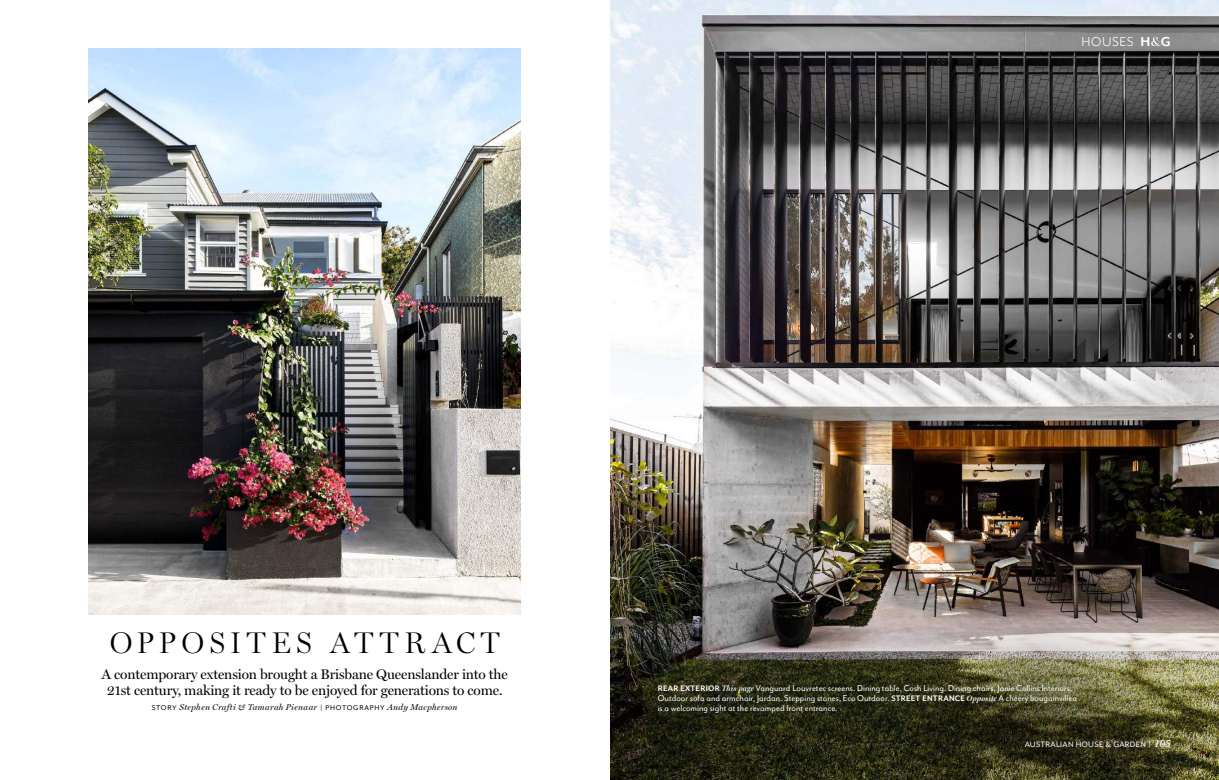
<style>
.page{position:relative;width:1219px;height:780px;background:#fff}
.page>*{position:absolute;margin:0;border:0;box-sizing:border-box;transform-origin:0 0}
.t1{font:300 30px "Miller Display";letter-spacing:.175em;color:#000}
.t2{font:14.8px "Mr Eaves San OT";letter-spacing:.04em;color:#fff}
.t3{font:14px/16px "Miller Display";letter-spacing:-.01em;color:#000;text-align:center}
.t4{font:10px/10px "Mr Eaves San OT";letter-spacing:.005em;color:#fff;scale:.95 1}
.t5{font:9px "Mr Eaves Mod OT";letter-spacing:.03em;color:#fff}
.t6{font:italic 8.5px "Miller Display";letter-spacing:.035em;color:#000}
.s1{font-family:"Mr Eaves Mod OT";font-weight:700;font-size:15px}
.s2{font-family:"Mr Eaves San OT";font-style:normal;font-size:8px}
.s3{font-weight:700;font-size:9.2px}
.s4{font-family:"Miller Display";font-weight:600;font-style:italic;font-size:8px}
.s5{font-family:"Mr Eaves San OT";font-size:10.4px}
.s6{font-family:"Eidetic Neo OT";font-style:italic;font-size:11.4px}
</style>
<div class="page">
<img style="left:89px;top:49px;width:432px;height:565px">
<img style="left:610px;top:0;width:609px;height:780px">
<svg style="left:1151px;top:37px;width:10px;height:9px"></svg>
<h2 class="t2" style="left:1082px;top:34px;width:91px">HOUSES <span class="s1">H G</span></h2>
<h1 class="t1" style="left:110px;top:624px;width:392px">OPPOSITES ATTRACT</h1>
<h3 class="t3" style="left:102px;top:666px;width:408px">A contemporary extension brought a Brisbane Queenslander into the<br>21st century, making it ready to be enjoyed for generations to come.</h3>
<p class="t6" style="left:152px;top:702px;width:307px"><span class="s2">STORY</span> Stephen Crafti &amp; Tamarah Pienaar <span class="s2">| PHOTOGRAPHY</span> Andy Macpherson</p>
<p class="t4" style="left:658px;top:683px;width:443px"><span class="s3">REAR EXTERIOR</span> <span class="s4">This page</span> Vanguard Louvretec screens. Dining table, Cosh Living. Dining chairs, Janie Collins Interiors.<br>Outdoor sofa and armchair, Jardan. Stepping stones, Eco Outdoor. <span class="s3">STREET ENTRANCE</span> <span class="s4">Opposite</span> A cheery bougainvillea is a welcoming sight at the revamped front entrance.</p>
<p class="t5" style="left:1025px;top:739px;width:148px">AUSTRALIAN HOUSE &amp; GARDEN <span class="s5">|</span> <span class="s6">105</span></p>
</div>
